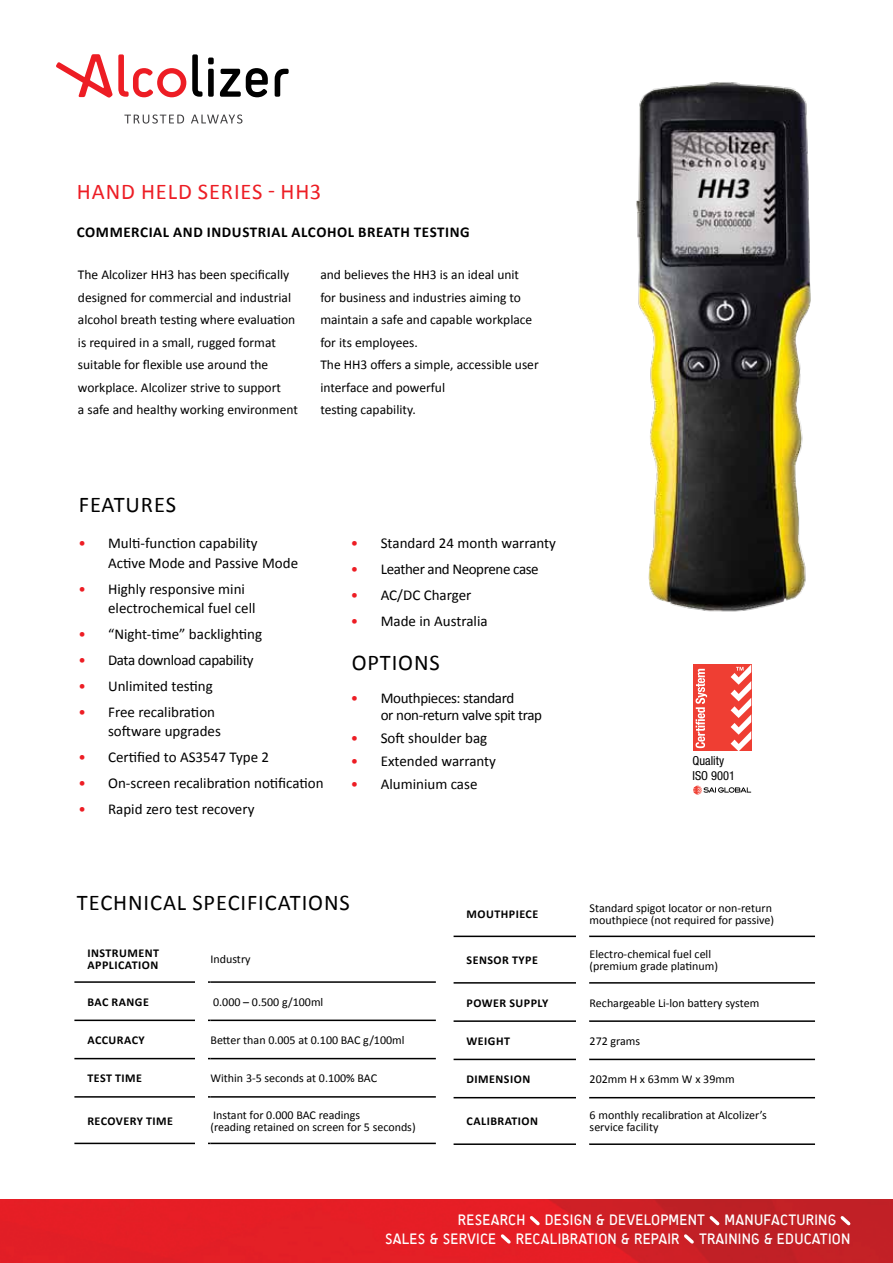
<style>
.page{position:relative;width:893px;height:1263px;background:#fff}
.page>*{position:absolute;margin:0;border:0;box-sizing:border-box;transform-origin:0 0}
.t1{font:22.5px "Calibri";letter-spacing:.04em;color:#000}
.t2{font:22.5px "Calibri";letter-spacing:.04em;color:#ed1d24}
.t3{font:15.3px "Sci Fly Sans";letter-spacing:.015em;color:#fff}
.t4{font:15px/19.5px "Calibri";color:#000}
.t5{font:15px/16.5px "Calibri";letter-spacing:-.025em;color:#000}
.t6{font:700 15px "Calibri";letter-spacing:.04em;color:#000}
.t7{font:13.5px/22.5px "Calibri";color:#000}
.t8{font:condensed 12.45px/14.9px "Helvetica Neue";color:#000}
.t9{font:12px/12px "Calibri";color:#000}
.t10{font:700 12px/12px "Calibri";letter-spacing:.04em;color:#000}
.s1{color:#ed1d24}
</style>
<div class="page">
<img style="left:636px;top:82px;width:175px;height:530px">
<hr style="left:74px;top:981px;width:136px;height:2px;background:#000">
<hr style="left:210px;top:981px;width:226px;height:2px;background:#000">
<hr style="left:74px;top:1019px;width:136px;height:2px;background:#000">
<hr style="left:210px;top:1019px;width:226px;height:2px;background:#000">
<hr style="left:74px;top:1058px;width:136px;height:1px;background:#000">
<hr style="left:210px;top:1058px;width:226px;height:1px;background:#000">
<hr style="left:74px;top:1096px;width:136px;height:1px;background:#000">
<hr style="left:210px;top:1096px;width:226px;height:1px;background:#000">
<hr style="left:74px;top:1143px;width:136px;height:1px;background:#000">
<hr style="left:210px;top:1143px;width:226px;height:1px;background:#000">
<div style="left:195px;top:941px;width:13px;height:214px;background:#fff"></div>
<hr style="left:454px;top:935px;width:136px;height:2px;background:#000">
<hr style="left:590px;top:935px;width:225px;height:2px;background:#000">
<hr style="left:454px;top:982px;width:136px;height:1px;background:#000">
<hr style="left:590px;top:982px;width:225px;height:1px;background:#000">
<hr style="left:454px;top:1020px;width:136px;height:2px;background:#000">
<hr style="left:590px;top:1020px;width:225px;height:2px;background:#000">
<hr style="left:454px;top:1059px;width:136px;height:1px;background:#000">
<hr style="left:590px;top:1059px;width:225px;height:1px;background:#000">
<hr style="left:454px;top:1097px;width:136px;height:1px;background:#000">
<hr style="left:590px;top:1097px;width:225px;height:1px;background:#000">
<hr style="left:454px;top:1143px;width:136px;height:2px;background:#000">
<hr style="left:590px;top:1143px;width:225px;height:2px;background:#000">
<div style="left:576px;top:901px;width:13px;height:251px;background:#fff"></div>
<div style="left:693px;top:664px;width:58px;height:87px;background:#ef3e33"></div>
<svg style="left:696px;top:669px;width:11px;height:79px"></svg>
<svg style="left:731px;top:664px;width:20px;height:87px"></svg>
<svg style="left:693px;top:786px;width:58px;height:8px"></svg>
<img style="left:0;top:1200px;width:893px;height:63px">
<svg style="left:527px;top:1213px;width:16px;height:15px"></svg>
<svg style="left:706px;top:1213px;width:16px;height:15px"></svg>
<svg style="left:837px;top:1213px;width:16px;height:15px"></svg>
<svg style="left:498px;top:1231px;width:16px;height:16px"></svg>
<svg style="left:681px;top:1231px;width:16px;height:16px"></svg>
<svg style="left:124px;top:114px;width:60px;height:10px"></svg>
<svg style="left:191px;top:114px;width:51px;height:10px"></svg>
<svg style="left:56px;top:54px;width:130px;height:44px"></svg>
<svg style="left:192px;top:54px;width:22px;height:43px"></svg>
<svg style="left:220px;top:68px;width:48px;height:29px"></svg>
<svg style="left:275px;top:69px;width:14px;height:28px"></svg>
<h1 class="t2" style="left:77px;top:177px;width:27px">Hand</h1>
<h1 class="t2" style="left:141px;top:177px;width:182px">Held Series - HH3</h1>
<p class="t6" style="left:77px;top:222px;width:394px">COMMERCIAL AND INDUSTRIAL ALCOHOL BREATH TESTING</p>
<p class="t7" style="left:78px;top:263px;width:221px">The Alcolizer HH3 has been specifically designed for commercial and industrial alcohol breath testing where evaluation is required in a small, rugged format suitable for flexible use around the workplace. Alcolizer strive to support<br>a safe and healthy working environment</p>
<p class="t7" style="left:320px;top:263px;width:220px">and believes the HH3 is an ideal unit<br>for business and industries aiming to maintain a safe and capable workplace for its employees.<br>The HH3 offers a simple, accessible user interface and powerful<br>testing capability.</p>
<h1 class="t1" style="left:79px;top:490px;width:99px">Features</h1>
<p class="t4" style="left:108px;top:534px;width:192px;text-indent:-30px"><span class="s1">•</span> Multi-function capability<br>Active Mode and Passive Mode</p>
<p class="t4" style="left:108px;top:579px;width:149px;text-indent:-30px"><span class="s1">•</span> Highly responsive mini electrochemical fuel cell</p>
<p class="t4" style="left:78px;top:624px;width:185px"><span class="s1">•</span> “Night-time” backlighting</p>
<p class="t5" style="left:78px;top:652px;width:177px"><span class="s1">•</span> Data download capability</p>
<p class="t4" style="left:78px;top:676px;width:136px"><span class="s1">•</span> Unlimited testing</p>
<p class="t4" style="left:108px;top:702px;width:114px;text-indent:-30px"><span class="s1">•</span> Free recalibration software upgrades</p>
<p class="t4" style="left:78px;top:747px;width:192px"><span class="s1">•</span> Certified to AS3547 Type 2</p>
<p class="t4" style="left:78px;top:773px;width:247px"><span class="s1">•</span> On-screen recalibration notification</p>
<p class="t4" style="left:78px;top:799px;width:178px"><span class="s1">•</span> Rapid zero test recovery</p>
<p class="t4" style="left:351px;top:533px;width:207px"><span class="s1">•</span> Standard 24 month warranty</p>
<p class="t5" style="left:351px;top:561px;width:189px"><span class="s1">•</span> Leather and Neoprene case</p>
<p class="t4" style="left:351px;top:585px;width:122px"><span class="s1">•</span> AC/DC Charger</p>
<p class="t4" style="left:351px;top:611px;width:138px"><span class="s1">•</span> Made in Australia</p>
<h1 class="t1" style="left:352px;top:648px;width:58px">Options</h1>
<p class="t5" style="left:381px;top:690px;width:163px;text-indent:-30px"><span class="s1">•</span> Mouthpieces: standard<br>or non-return valve spit trap</p>
<p class="t4" style="left:351px;top:728px;width:138px"><span class="s1">•</span> Soft shoulder bag</p>
<p class="t4" style="left:351px;top:751px;width:147px"><span class="s1">•</span> Extended warranty</p>
<p class="t4" style="left:351px;top:774px;width:128px"><span class="s1">•</span> Aluminium case</p>
<p class="t8" style="left:692px;top:753px;width:44px">Quality<br>ISO 9001</p>
<h1 class="t1" style="left:77px;top:888px;width:274px">TECHNICAL SPECI FICATIONS</h1>
<p class="t10" style="left:87px;top:947px;width:29px">INSTRUMENT<br>APPLICATION</p>
<p class="t9" style="left:210px;top:953px;width:42px">I ndustry</p>
<p class="t10" style="left:87px;top:996px;width:40px">BAC RANGE</p>
<p class="t9" style="left:213px;top:996px;width:112px">0.000 – 0.500 g/100ml</p>
<p class="t10" style="left:87px;top:1034px;width:16px">ACCURAC</p>
<p class="t10" style="left:139px;top:1034px;width:8px">Y</p>
<p class="t9" style="left:210px;top:1034px;width:196px">Better than 0.005 at 0.100 BAC g/100ml</p>
<p class="t10" style="left:87px;top:1072px;width:14px">TEST</p>
<p class="t10" style="left:115px;top:1072px;width:14px">TIME</p>
<p class="t9" style="left:210px;top:1072px;width:168px">Within 3-5 seconds at 0.100% BAC</p>
<p class="t10" style="left:87px;top:1115px;width:73px">RECOVERY TIME</p>
<p class="t9" style="left:210px;top:1109px;width:207px">I nstant for 0.000 BAC readings<br>(reading retained on screen for 5 seconds)</p>
<p class="t10" style="left:467px;top:907px;width:20px">MOUTH</p>
<p class="t10" style="left:509px;top:907px;width:14px">PIECE</p>
<p class="t9" style="left:590px;top:902px;width:186px">Standard spigot locator or non-return mouthpiece (not required for passive)</p>
<p class="t10" style="left:467px;top:954px;width:15px">SENSOR</p>
<p class="t10" style="left:512px;top:954px;width:26px">TYPE</p>
<p class="t9" style="left:590px;top:948px;width:130px">Electro-chemical fuel cell (premium grade platinum)</p>
<p class="t10" style="left:467px;top:996px;width:83px">POWER SUPPLY</p>
<p class="t9" style="left:590px;top:996px;width:171px">Rechargeable Li-lon battery system</p>
<p class="t10" style="left:467px;top:1035px;width:9px">WEIGHT</p>
<p class="t9" style="left:590px;top:1035px;width:52px">272 grams</p>
<p class="t10" style="left:467px;top:1073px;width:16px">DIMENSION</p>
<p class="t9" style="left:590px;top:1073px;width:146px">202mm H x 63mm W x 39mm</p>
<p class="t10" style="left:467px;top:1115px;width:15px">CALIBRATION</p>
<p class="t9" style="left:590px;top:1109px;width:179px">6 monthly recalibration at Alcolizer’s service facility</p>
<p class="t3" style="left:458px;top:1211px;width:69px">RESEARCH</p>
<p class="t3" style="left:545px;top:1211px;width:162px">DESIGN &amp; DEVELOPMENT</p>
<p class="t3" style="left:725px;top:1211px;width:113px">MANUFACTURING</p>
<p class="t3" style="left:385px;top:1230px;width:113px">SALES &amp; SERVICE</p>
<p class="t3" style="left:516px;top:1230px;width:164px">RECALIBRATION &amp; REPAIR</p>
<p class="t3" style="left:699px;top:1230px;width:153px">TRAINING &amp; EDUCATION</p>
</div>
